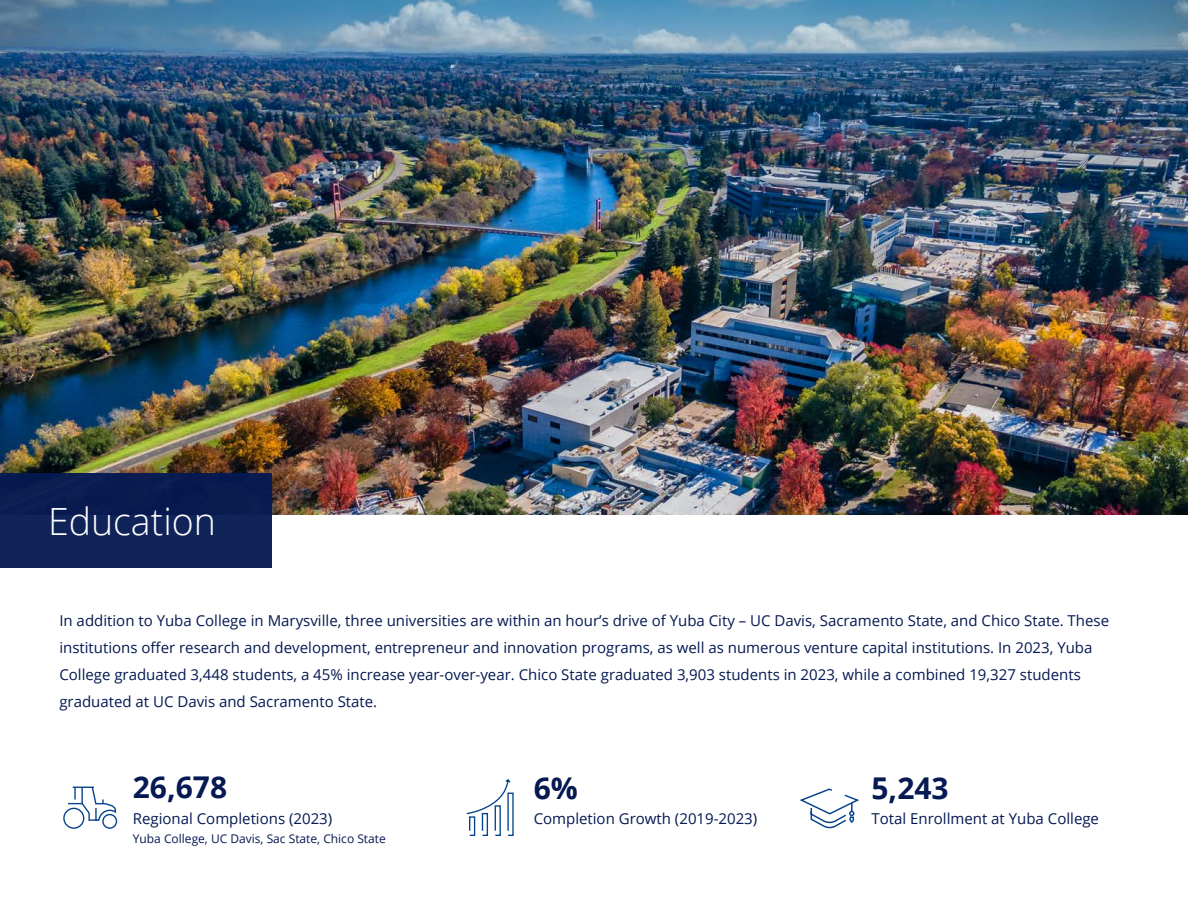
<style>
.page{position:relative;width:1188px;height:918px;background:#fff}
.page>*{position:absolute;margin:0;border:0;box-sizing:border-box;transform-origin:0 0}
.t1{font:300 37.5px "Open Sans";color:#fff}
.t2{font:700 30px "Open Sans";color:#051952}
.t3{font:15px/27px "Open Sans";color:#051952}
.t4{font:12px "Open Sans";color:#051952}
</style>
<div class="page">
<img style="left:0;top:0;width:1188px;height:514px">
<div style="left:0;top:473px;width:272px;height:95px;background:#11245a"></div>
<svg style="left:63px;top:786px;width:55px;height:43px"></svg>
<svg style="left:466px;top:779px;width:48px;height:57px"></svg>
<svg style="left:799px;top:788px;width:60px;height:40px"></svg>
<h1 class="t1" style="left:48px;top:495px;width:169px">Education</h1>
<p class="t3" style="left:59px;top:607px;width:1051px">In addition to Yuba College in Marysville, three universities are within an hour’s drive of Yuba City – UC Davis, Sacramento State, and Chico State. These institutions offer research and development, entrepreneur and innovation programs, as well as numerous venture capital institutions. In 2023, Yuba College graduated 3,448 students, a 45% increase year-over-year. Chico State graduated 3,903 students in 2023, while a combined 19,327 students graduated at UC Davis and Sacramento State.</p>
<h2 class="t2" style="left:133px;top:766px;width:96px">26,678</h2>
<p class="t3" style="left:133px;top:805px;width:201px">Regional Completions (2023)</p>
<p class="t4" style="left:133px;top:831px;width:255px">Yuba College, UC Davis, Sac State, Chico State</p>
<h2 class="t2" style="left:534px;top:766px;width:46px">6%</h2>
<p class="t3" style="left:534px;top:805px;width:225px">Completion Growth (2019-2023)</p>
<h2 class="t2" style="left:872px;top:767px;width:79px">5,243</h2>
<p class="t3" style="left:872px;top:805px;width:229px">Total Enrollment at Yuba College</p>
</div>
